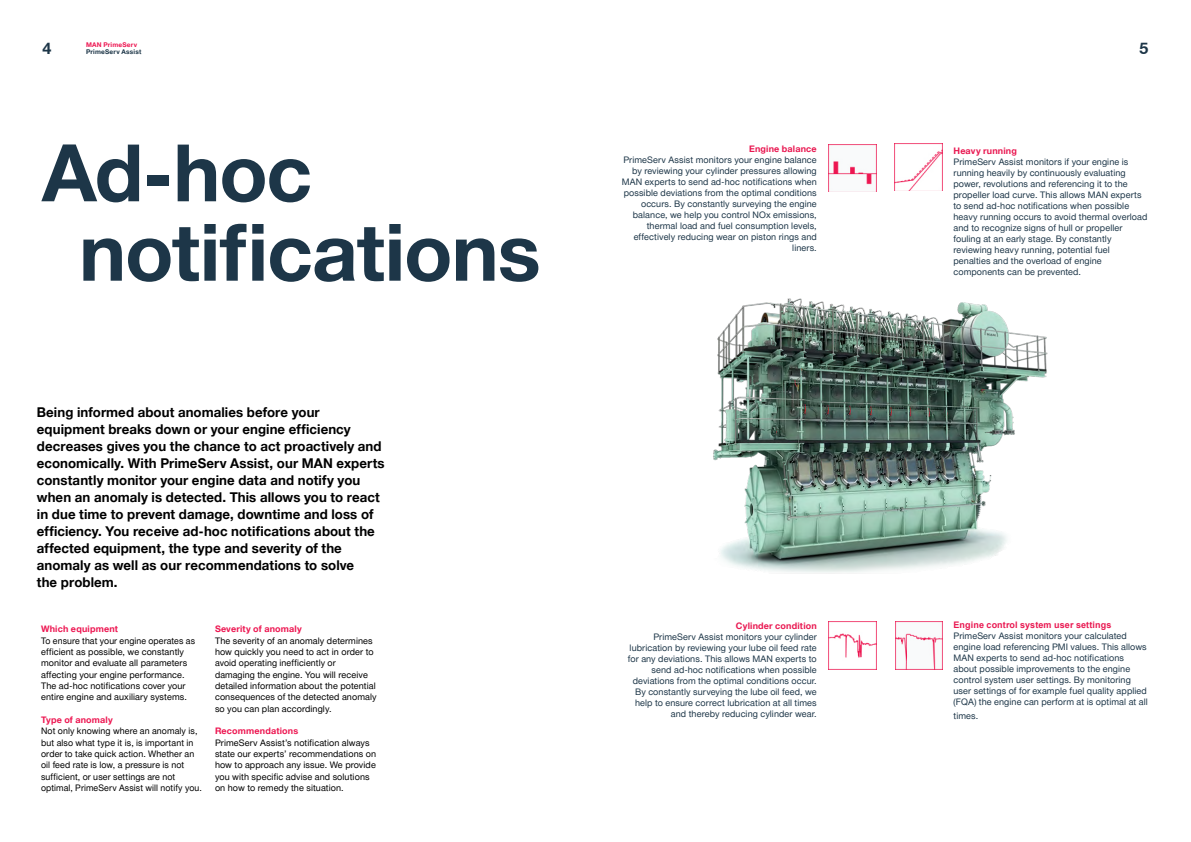
<style>
.page{position:relative;width:1191px;height:842px;background:#fff}
.page>*{position:absolute;margin:0;border:0;box-sizing:border-box;transform-origin:0 0}
.t1{font:700 79.4px/79.4px "Man Global";letter-spacing:-.015em;color:#1d3648}
.t2{font:700 16px "Man Global";color:#1d3648}
.t3{font:700 13.5px/17px "Man Global";letter-spacing:.005em;color:#000}
.t4{font:9px/11px "Man Global";letter-spacing:.01em;color:#1d3648;text-align:right}
.t5{font:9px/11.3px "Man Global";letter-spacing:.01em;color:#000}
.t6{font:700 9px "Man Global";letter-spacing:.02em;color:#ed1651}
.t7{font:700 9px "Man Global";letter-spacing:.02em;color:#e91851}
.t8{font:700 9px "Arial";letter-spacing:.01em;color:#e91851}
.t9{font:700 6.5px "Man Global";letter-spacing:.03em;color:#1d3648}
.t10{font:700 6.5px "Man Global";letter-spacing:.03em;color:#ed1651}
</style>
<div class="page">
<img style="left:713px;top:298px;width:335px;height:336px">
<img style="left:828px;top:145px;width:48px;height:47px">
<img style="left:895px;top:144px;width:47px;height:47px">
<img style="left:828px;top:622px;width:48px;height:47px">
<img style="left:895px;top:622px;width:47px;height:47px">
<p class="t10" style="left:86px;top:41px;width:53px">MAN PrimeServ</p>
<h2 class="t2" style="left:43px;top:39px;width:10px">4</h2>
<p class="t9" style="left:86px;top:48px;width:57px">PrimeServ Assist</p>
<h1 class="t1" style="left:79px;top:134px;width:463px;text-indent:-37px">Ad-hoc notifications</h1>
<p class="t3" style="left:37px;top:404px;width:349px">Being informed about anomalies before your equipment breaks down or your engine efficiency decreases gives you the chance to act proactively and economically. With PrimeServ Assist, our MAN experts constantly monitor your engine data and notify you when an anomaly is detected. This allows you to react in due time to prevent damage, downtime and loss of efficiency. You receive ad-hoc notifications about the affected equipment, the type and severity of the anomaly as well as our recommendations to solve<br>the problem.</p>
<p class="t6" style="left:41px;top:624px;width:78px">Which equipment</p>
<p class="t5" style="left:41px;top:635px;width:155px">To ensure that your engine operates as efficient as possible, we constantly monitor and evaluate all parameters affecting your engine performance.<br>The ad-hoc notifications cover your entire engine and auxiliary systems.</p>
<p class="t6" style="left:41px;top:714px;width:73px">Type of anomaly</p>
<p class="t5" style="left:41px;top:725px;width:162px">Not only knowing where an anomaly is, but also what type it is, is important in order to take quick action. Whether an oil feed rate is low, a pressure is not sufficient, or user settings are not optimal, PrimeServ Assist will notify you.</p>
<p class="t6" style="left:215px;top:624px;width:88px">Severity of anomaly</p>
<p class="t5" style="left:215px;top:635px;width:163px">The severity of an anomaly determines how quickly you need to act in order to avoid operating inefficiently or damaging the engine. You will receive detailed information about the potential consequences of the detected anomaly so you can plan accordingly.</p>
<p class="t6" style="left:215px;top:726px;width:85px">Recommendations</p>
<p class="t5" style="left:215px;top:737px;width:162px">PrimeServ Assist’s notification always state our experts’ recommendations on how to approach any issue. We provide you with specific advise and solutions on how to remedy the situation.</p>
<p class="t7" style="left:749px;top:143px;width:69px">Engine balance</p>
<p class="t4" style="left:622px;top:154px;width:196px">PrimeServ Assist monitors your engine balance by reviewing your cylinder pressures allowing MAN experts to send ad-hoc notifications when possible deviations from the optimal conditions occurs. By constantly surveying the engine balance, we help you control NOx emissions, thermal load and fuel consumption levels, effectively reducing wear on piston rings and liners.</p>
<p class="t7" style="left:736px;top:620px;width:82px">Cylinder condition</p>
<p class="t4" style="left:628px;top:631px;width:190px">PrimeServ Assist monitors your cylinder lubrication by reviewing your lube oil feed rate for any deviations. This allows MAN experts to send ad-hoc notifications when possible deviations from the optimal conditions occur.<br>By constantly surveying the lube oil feed, we help to ensure correct lubrication at all times and thereby reducing cylinder wear.</p>
<h2 class="t2" style="left:1139px;top:39px;width:10px">5</h2>
<p class="t7" style="left:953px;top:146px;width:65px">Heavy running</p>
<p class="t4" style="left:953px;top:157px;width:195px;text-align:left">PrimeServ Assist monitors if your engine is running heavily by continuously evaluating power, revolutions and referencing it to the propeller load curve. This allows MAN experts to send ad-hoc notifications when possible heavy running occurs to avoid thermal overload and to recognize signs of hull or propeller fouling at an early stage. By constantly reviewing heavy running, potential fuel penalties and the overload of engine components can be prevented.</p>
<p class="t8" style="left:953px;top:618px;width:159px">Engine control system user settings</p>
<p class="t4" style="left:953px;top:630px;width:196px;text-align:left">PrimeServ Assist monitors your calculated engine load referencing PMI values. This allows MAN experts to send ad-hoc notifications about possible improvements to the engine control system user settings. By monitoring user settings of for example fuel quality applied (FQA) the engine can perform at is optimal at all</p>
<p class="t4" style="left:953px;top:710px;width:26px">times.</p>
</div>
